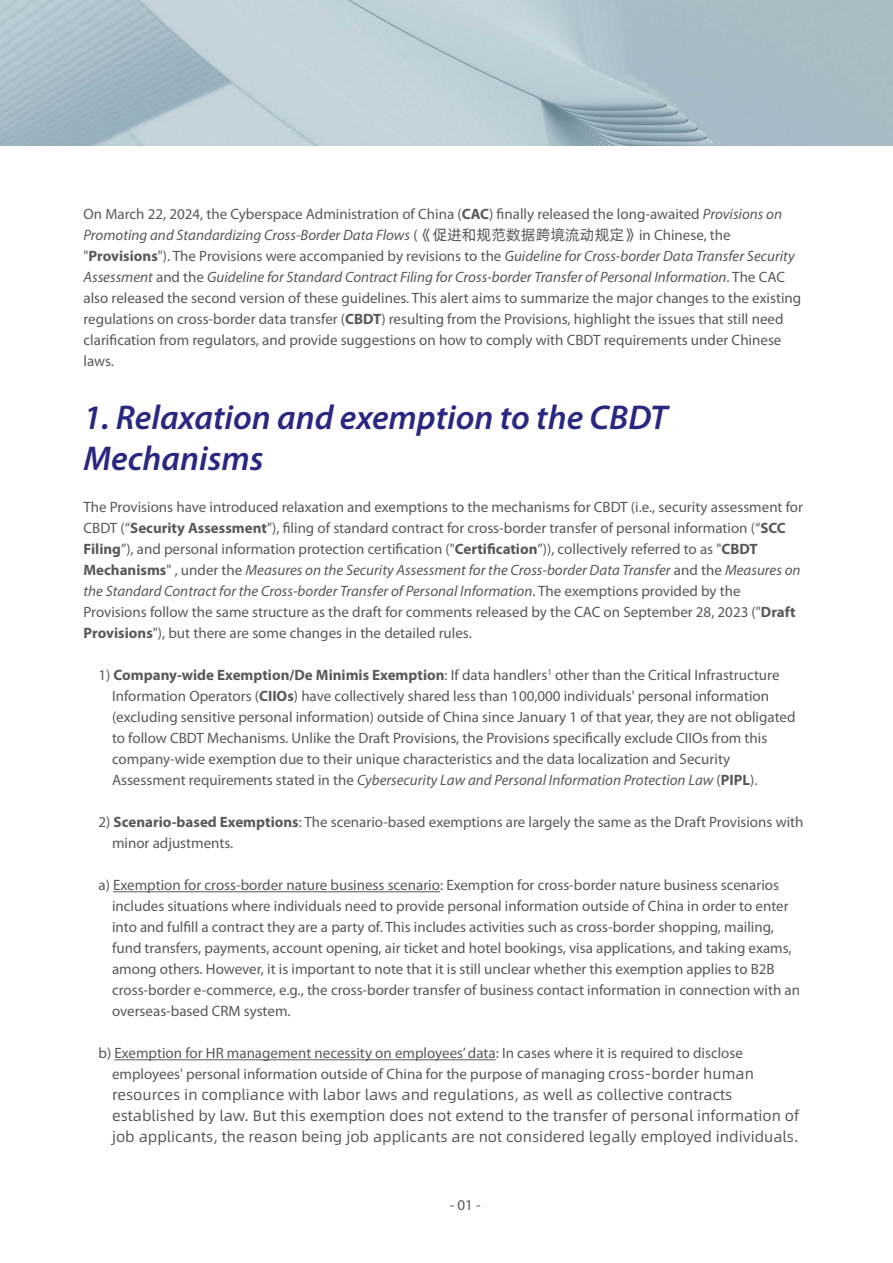
<style>
.page{position:relative;width:893px;height:1263px;background:#fff}
.page>*{position:absolute;margin:0;border:0;box-sizing:border-box;transform-origin:0 0}
.t1{font:italic 600 34.5px/41.4px "Myriad Pro";color:#292781}
.t2{font:15px/21px "Myriad Pro";color:#57585a}
.t3{font:15px/21px "Alibaba Pu Hui Ti R";color:#57585a}
.s1{font-weight:700}
.s2{font-style:italic}
.s3{font-family:"Alibaba Pu Hui Ti R"}
</style>
<div class="page">
<img style="left:0;top:0;width:893px;height:146px">
<hr style="left:113px;top:891px;width:327px;height:1px;background:#57585a">
<hr style="left:114px;top:1059px;width:382px;height:1px;background:#57585a">
<p class="t2" style="left:84px;top:204px;width:719px">On March 22, 2024, the Cyberspace Administration of China (<span class="s1">CAC</span>) finally released the long-awaited <span class="s2">Provisions on Promoting and Standardizing Cross-Border Data Flows</span> (<span class="s3">《促进和规范数据跨境流动规定》</span>in Chinese, the "<span class="s1">Provisions</span>"). The Provisions were accompanied by revisions to the <span class="s2">Guideline for Cross-border Data Transfer Security Assessment</span> and the <span class="s2">Guideline for Standard Contract Filing for Cross-border Transfer of Personal Information</span>. The CAC also released the second version of these guidelines. This alert aims to summarize the major changes to the existing regulations on cross-border data transfer (<span class="s1">CBDT</span>) resulting from the Provisions, highlight the issues that still need clarification from regulators, and provide suggestions on how to comply with CBDT requirements under Chinese laws.</p>
<h1 class="t1" style="left:84px;top:397px;width:585px">1. Relaxation and exemption to the CBDT<br>Mechanisms</h1>
<p class="t2" style="left:84px;top:497px;width:721px">The Provisions have introduced relaxation and exemptions to the mechanisms for CBDT (i.e., security assessment for CBDT (“<span class="s1">Security Assessment</span>”), filing of standard contract for cross-border transfer of personal information (“<span class="s1">SCC Filing</span>”), and personal information protection certification ("<span class="s1">Certification</span>”)), collectively referred to as "<span class="s1">CBDT Mechanisms</span>" , under the <span class="s2">Measures on the Security Assessment for the Cross-border Data Transfer</span> and the <span class="s2">Measures on the Standard Contract for the Cross-border Transfer of Personal Information</span>. The exemptions provided by the Provisions follow the same structure as the draft for comments released by the CAC on September 28, 2023 ("<span class="s1">Draft Provisions</span>"), but there are some changes in the detailed rules.</p>
<p class="t2" style="left:112px;top:665px;width:685px;text-indent:-13px">1) <span class="s1">Company-wide Exemption/De Minimis Exemption</span>: If data handlers<sup>1</sup> other than the Critical Infrastructure Information Operators (<span class="s1">CIIOs</span>) have collectively shared less than 100,000 individuals' personal information (excluding sensitive personal information) outside of China since January 1 of that year, they are not obligated to follow CBDT Mechanisms. Unlike the Draft Provisions, the Provisions specifically exclude CIIOs from this company-wide exemption due to their unique characteristics and the data localization and Security Assessment requirements stated in the <span class="s2">Cybersecurity Law and Personal Information Protection Law</span> (<span class="s1">PIPL</span>).</p>
<p class="t2" style="left:112px;top:812px;width:693px;text-indent:-14px">2) <span class="s1">Scenario-based Exemptions</span>: The scenario-based exemptions are largely the same as the Draft Provisions with minor adjustments.</p>
<p class="t2" style="left:112px;top:875px;width:690px;text-indent:-14px">a) Exemption for cross-border nature business scenario: Exemption for cross-border nature business scenarios includes situations where individuals need to provide personal information outside of China in order to enter into and fulfill a contract they are a party of. This includes activities such as cross-border shopping, mailing, fund transfers, payments, account opening, air ticket and hotel bookings, visa applications, and taking exams, among others. However, it is important to note that it is still unclear whether this exemption applies to B2B cross-border e-commerce, e.g., the cross-border transfer of business contact information in connection with an overseas-based CRM system.</p>
<p class="t2" style="left:112px;top:1043px;width:643px;text-indent:-14px">b) Exemption for HR management necessity on employees’ data: In cases where it is required to disclose employees' personal information outside of China for the purpose of managing <span class="s3">cross-border human</span></p>
<p class="t3" style="left:112px;top:1084px;width:689px">resources in compliance with labor laws and regulations, as well as collective contracts established by law. But this exemption does not extend to the transfer of personal information of job applicants, the reason being job applicants are not considered legally employed individuals.</p>
<p class="t2" style="left:450px;top:1195px;width:32px">- 01 -</p>
</div>
